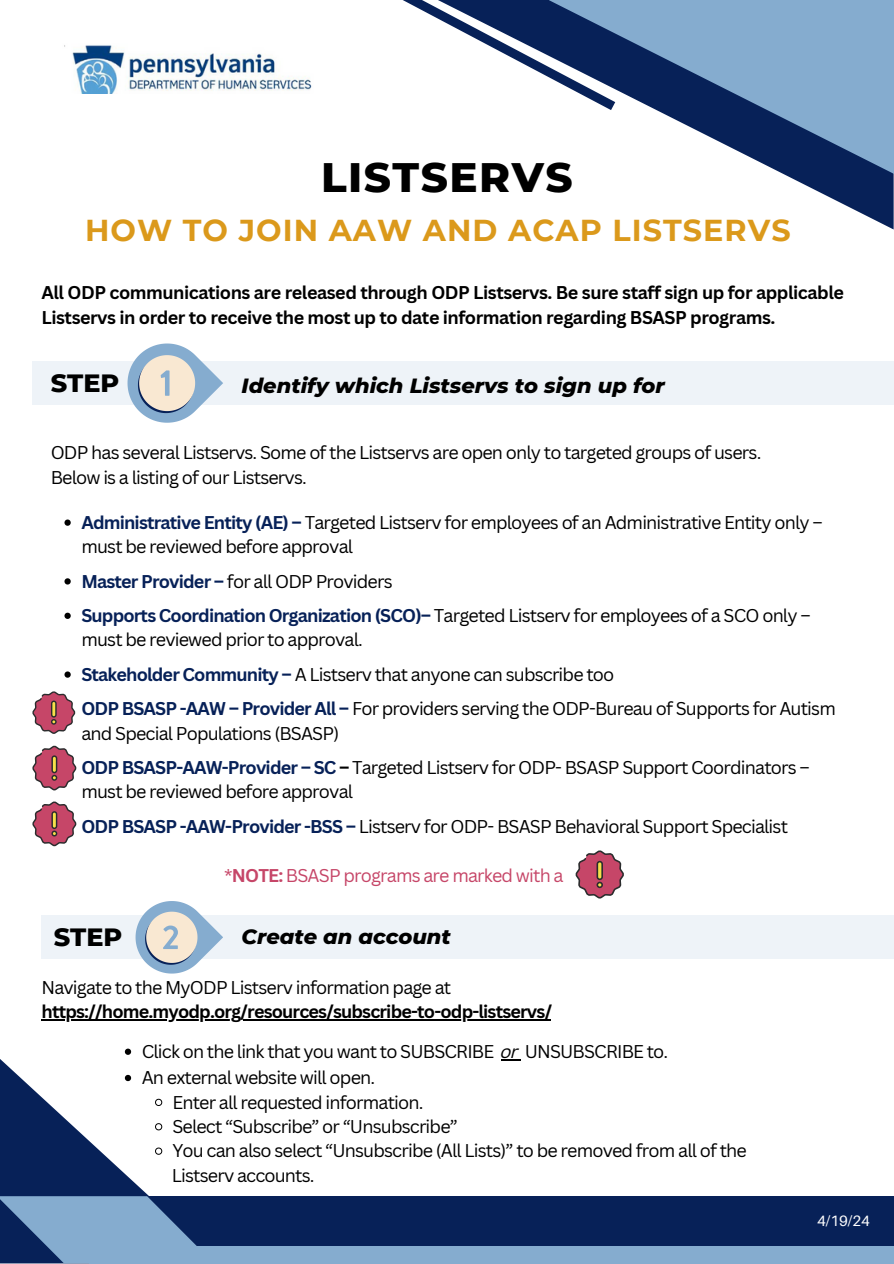
<style>
.page{position:relative;width:894px;height:1264px;background:#fff}
.page>*{position:absolute;margin:0;border:0;box-sizing:border-box;transform-origin:0 0}
.t1{font:800 42px "Montserrat";letter-spacing:.035em;color:#000}
.t2{font:700 30.15px "Montserrat";letter-spacing:.035em;color:#db991b}
.t3{font:800 25.5px "Montserrat";color:#000}
.t4{font:italic 800 21px "Montserrat";color:#000}
.t5{font:18px/24.3px "Canva Sans";letter-spacing:-.045em;color:#000}
.t6{font:700 18px/24.8px "Canva Sans";letter-spacing:-.025em;color:#000}
.t7{font:700 18px "Canva Sans";letter-spacing:-.045em;color:#000}
.t8{font:18px "Canva Sans";letter-spacing:-.045em;color:#c64668}
.t9{font:15px "Aileron";color:#fff}
.s1{font-weight:700;color:#072158}
.s2{font-weight:700}
.s3{color:#fff}
.s4{font-style:italic}
</style>
<div class="page">
<svg style="left:791px;top:178px;width:102px;height:51px"></svg>
<svg style="left:625px;top:0;width:268px;height:178px;background:#7694b7"></svg>
<svg style="left:403px;top:0;width:222px;height:110px"></svg>
<svg style="left:0;top:1059px;width:163px;height:137px"></svg>
<div style="left:89px;top:1196px;width:804px;height:67px;background:#072158"></div>
<div style="left:89px;top:1245px;width:804px;height:18px;background:#85accf"></div>
<svg style="left:0;top:1196px;width:214px;height:67px"></svg>
<img style="left:64px;top:45px;width:248px;height:48px">
<div style="left:32px;top:361px;width:861px;height:44px;background:#eef3f8"></div>
<svg style="left:64px;top:519px;width:7px;height:7px"></svg>
<svg style="left:64px;top:578px;width:7px;height:6px"></svg>
<svg style="left:64px;top:612px;width:7px;height:7px"></svg>
<svg style="left:64px;top:671px;width:7px;height:6px"></svg>
<svg style="left:127px;top:343px;width:96px;height:80px"></svg>
<svg style="left:575px;top:850px;width:49px;height:48px"></svg>
<svg style="left:32px;top:691px;width:43px;height:43px"></svg>
<svg style="left:32px;top:745px;width:45px;height:45px"></svg>
<svg style="left:32px;top:801px;width:45px;height:45px"></svg>
<div style="left:41px;top:915px;width:852px;height:44px;background:#eef3f8"></div>
<svg style="left:135px;top:901px;width:88px;height:73px"></svg>
<hr style="left:41px;top:1019px;width:510px;height:1px;background:#000">
<svg style="left:125px;top:1048px;width:6px;height:6px"></svg>
<svg style="left:501px;top:1059px;width:20px;height:1px"></svg>
<svg style="left:125px;top:1074px;width:6px;height:7px"></svg>
<svg style="left:155px;top:1098px;width:7px;height:8px"></svg>
<svg style="left:155px;top:1122px;width:7px;height:8px"></svg>
<svg style="left:155px;top:1147px;width:7px;height:7px"></svg>
<p class="t1" style="left:321px;top:151px;width:253px">LISTSERVS</p>
<p class="t2" style="left:85px;top:211px;width:707px">HOW TO JOIN AAW AND ACAP LISTSERVS</p>
<p class="t6" style="left:41px;top:279px;width:803px">All ODP communications are released through ODP Listservs. Be sure staff sign up for applicable<br>Listservs in order to receive the most up to date information regarding BSASP programs.</p>
<p class="t3" style="left:51px;top:367px;width:70px">STEP</p>
<p class="t4" style="left:241px;top:372px;width:424px">Identify which Listservs to sign up for</p>
<h1 class="t5" style="left:51px;top:440px;width:712px">ODP has several Listservs. Some of the Listservs are open only to targeted groups of users.<br>Below is a listing of our Listservs.</h1>
<h2 class="t5" style="left:81px;top:510px;width:742px"><span class="s1">Administrative Entity (AE) –</span> Targeted Listserv for employees of an Administrative Entity only – must be reviewed before approval</h2>
<h5 class="t5" style="left:81px;top:568px;width:313px"><span class="s1">Master Provider –</span> for all ODP Providers</h5>
<p class="t5" style="left:81px;top:603px;width:730px"><span class="s1">Supports Coordination Organization (SCO)–</span> Targeted Listserv for employees of a SCO only – must be reviewed prior to approval.</p>
<h3 class="t5" style="left:81px;top:661px;width:534px"><span class="s1">Stakeholder Community –</span> A Listserv that anyone can subscribe too</h3>
<h4 class="t5" style="left:81px;top:696px;width:755px"><span class="s1">ODP BSASP -AAW – Provider All –</span> For providers serving the ODP-Bureau of Supports for Autism and Special Populations (BSASP)</h4>
<h6 class="t5" style="left:81px;top:755px;width:729px"><span class="s1">ODP BSASP-AAW-Provider – SC</span> <span class="s2">–</span> Targeted Listserv for ODP- BSASP Support Coordinators – must be reviewed before approval</h6>
<p class="t5" style="left:81px;top:813px;width:708px"><span class="s1">ODP BSASP -AAW-Provider -BSS –</span> Listserv for ODP- BSASP Behavioral Support Specialist</p>
<p class="t8" style="left:224px;top:862px;width:448px">*<span class="s2">NOTE:</span> BSASP programs are marked with a <span class="s3">daasadaasda</span></p>
<h6 class="t3" style="left:54px;top:921px;width:70px">STEP</h6>
<p class="t4" style="left:241px;top:923px;width:211px">Create an account</p>
<p class="t5" style="left:41px;top:974px;width:411px">Navigate to the MyODP Listserv information page at</p>
<p class="t7" style="left:41px;top:998px;width:512px">https://home.myodp.org/resources/subscribe-to-odp-listservs/</p>
<p class="t5" style="left:142px;top:1038px;width:528px">Click on the link that you want to SUBSCRIBE <span class="s4">or</span> UNSUBSCRIBE to.</p>
<p class="t5" style="left:172px;top:1065px;width:253px;text-indent:-31px">An external website will open.<br>Enter all requested information.</p>
<h3 class="t5" style="left:172px;top:1113px;width:287px">Select “Subscribe” or “Unsubscribe”</h3>
<h4 class="t5" style="left:172px;top:1138px;width:576px">You can also select “Unsubscribe (All Lists)” to be removed from all of the</h4>
<h6 class="t5" style="left:172px;top:1162px;width:144px">Listserv accounts.</h6>
<p class="t9" style="left:817px;top:1211px;width:54px">4/19/24</p>
</div>
